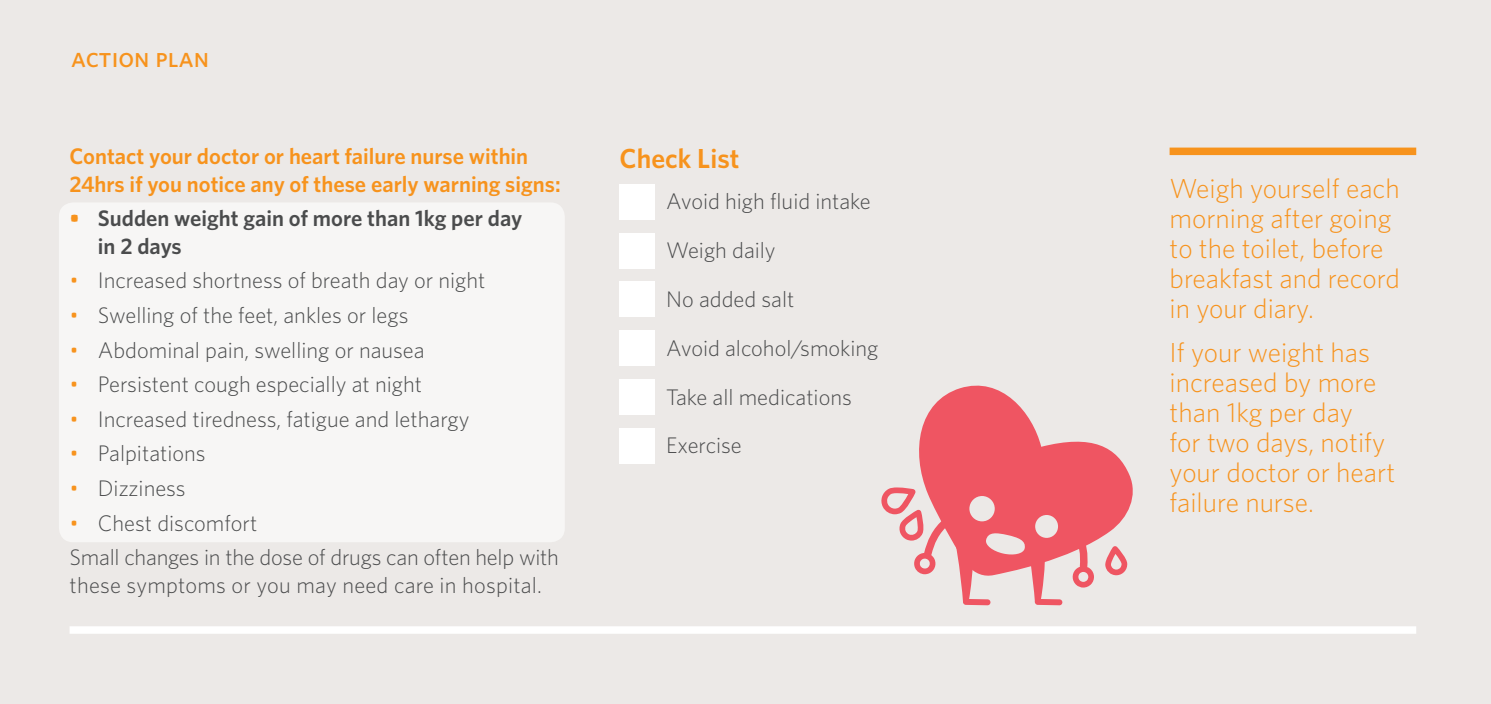
<style>
.page{position:relative;width:1491px;height:704px;background:#fff}
.page>*{position:absolute;margin:0;border:0;box-sizing:border-box;transform-origin:0 0}
.t1{font:300 27.5px/30px "Whitney";color:#f7931d}
.t2{font:27.5px "Whitney Medium SC";color:#f7931d}
.t3{font:600 27.5px "Whitney";color:#f7931d}
.t4{font:300 22.5px/48.8px "Whitney";color:#4b4c4d}
.t5{font:600 22.5px/27.5px "Whitney";color:#f7931d}
.t6{font:600 22.5px/27.5px "Whitney";color:#4b4c4d}
.s1{color:#f7931d}
</style>
<div class="page">
<div style="left:0;top:0;width:1491px;height:703px;background:#ece9e7"></div>
<div style="left:70px;top:626px;width:1346px;height:7px;background:#fff"></div>
<div style="left:619px;top:184px;width:36px;height:35px;background:#fff"></div>
<div style="left:619px;top:233px;width:36px;height:35px;background:#fff"></div>
<div style="left:619px;top:281px;width:36px;height:36px;background:#fff"></div>
<div style="left:619px;top:330px;width:36px;height:35px;background:#fff"></div>
<div style="left:619px;top:379px;width:36px;height:35px;background:#fff"></div>
<div style="left:619px;top:428px;width:36px;height:35px;background:#fff"></div>
<div style="left:1169px;top:147px;width:247px;height:8px;background:#f7931d"></div>
<svg style="left:1072px;top:577px;width:22px;height:10px"></svg>
<svg style="left:1032px;top:577px;width:12px;height:25px"></svg>
<div style="left:1035px;top:598px;width:27px;height:7px;background:#ef5562;border-radius:3px"></div>
<svg style="left:963px;top:598px;width:27px;height:7px"></svg>
<svg style="left:881px;top:487px;width:93px;height:115px"></svg>
<svg style="left:910px;top:385px;width:223px;height:192px;fill:#ef5562"></svg>
<div style="left:59px;top:202px;width:506px;height:340px;background:#f7f6f5;border-radius:14px"></div>
<p class="t2" style="left:71px;top:41px;width:139px">action plan</p>
<p class="t5" style="left:70px;top:142px;width:493px">Contact your doctor or heart failure nurse within<br>24hrs if you notice any of these early warning signs:</p>
<p class="t6" style="left:98px;top:204px;width:426px;text-indent:-28px"><span class="s1">•</span> Sudden weight gain of more than 1kg per day in 2 days</p>
<p class="t4" style="left:70px;top:255px;width:417px"><span class="s1">•</span> Increased shortness of breath day or night</p>
<p class="t4" style="left:70px;top:290px;width:340px"><span class="s1">•</span> Swelling of the feet, ankles or legs</p>
<p class="t4" style="left:70px;top:325px;width:357px"><span class="s1">•</span> Abdominal pain, swelling or nausea</p>
<p class="t4" style="left:70px;top:359px;width:354px"><span class="s1">•</span> Persistent cough especially at night</p>
<p class="t4" style="left:70px;top:394px;width:401px"><span class="s1">•</span> Increased tiredness, fatigue and lethargy</p>
<p class="t4" style="left:70px;top:428px;width:138px"><span class="s1">•</span> Palpitations</p>
<p class="t4" style="left:70px;top:463px;width:118px"><span class="s1">•</span> Dizziness</p>
<p class="t4" style="left:70px;top:505px;width:491px;line-height:34.5px"><span class="s1">•</span> Chest discomfort<br>Small changes in the dose of drugs can often help with</p>
<p class="t4" style="left:70px;top:560px;width:474px">these symptoms or you may need care in hospital.</p>
<p class="t3" style="left:619px;top:141px;width:121px">Check List</p>
<p class="t4" style="left:666px;top:177px;width:214px">Avoid high fluid intake<br>Weigh daily<br>No added salt<br>Avoid alcohol/smoking<br>Take all medications<br>Exercise</p>
<p class="t1" style="left:1169px;top:172px;width:232px">Weigh yourself each morning after going to the toilet, before breakfast and record in your diary.</p>
<p class="t1" style="left:1169px;top:337px;width:227px">If your weight has increased by more than 1kg per day<br>for two days, notify your doctor or heart failure nurse.</p>
</div>
